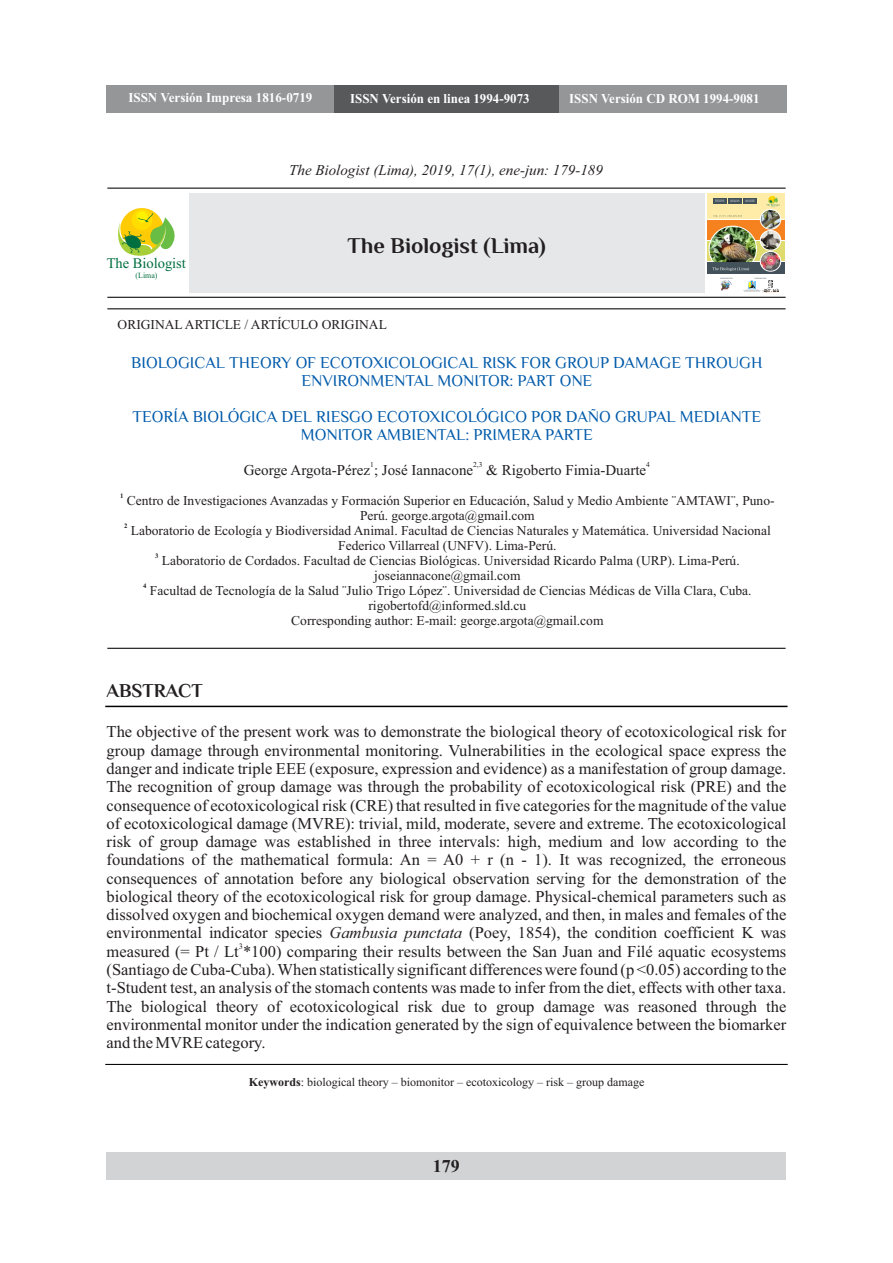
<style>
.page{position:relative;width:893px;height:1263px;background:#fff}
.page>*{position:absolute;margin:0;border:0;box-sizing:border-box;transform-origin:0 0}
.t1{font:700 22.5px "Philosopher";color:#231f20}
.t2{font:700 19.5px "Philosopher";color:#231f20}
.t3{font:700 18px "Times New Roman";color:#231f20}
.t4{font:16.5px/18.3px "Times New Roman";color:#231f20;text-align:justify}
.t5{font:16.5px/17.9px "Philosopher";color:#005aaa;text-align:center}
.t6{font:15px "Times New Roman";color:#231f20}
.t7{font:italic 15px "Times New Roman";color:#231f20}
.t8{font:14.7px "Times New Roman";color:#006f40}
.t9{font:13.5px/15px "Times New Roman";color:#231f20;text-align:center}
.t10{font:700 13.5px "Times New Roman";color:#fff;scale:.96 1}
.t11{font:700 13.5px "Times New Roman";color:#fff}
.t12{font:12px "Times New Roman";color:#231f20}
.t13{font:8.25px "Times New Roman";color:#231f20}
.t14{font:7.95px "Times New Roman";color:#006f40}
.t15{font:7.5px "Times New Roman";color:#231f20}
.t16{font:700 6.75px "Times New Roman";color:#231f20}
.s1{font-style:italic}
.s2{font-weight:700}
</style>
<div class="page">
<svg style="left:118px;top:208px;width:57px;height:48px"></svg>
<div style="left:189px;top:193px;width:515px;height:99px;background:#e6e7e8"></div>
<hr style="left:107px;top:648px;width:679px;height:1px;background:#231f20">
<hr style="left:107px;top:308px;width:679px;height:1px;background:#231f20">
<hr style="left:105px;top:706px;width:682px;height:1px;background:#000">
<hr style="left:105px;top:1064px;width:683px;height:1px;background:#000">
<hr style="left:107px;top:297px;width:679px;height:1px;background:#231f20">
<hr style="left:107px;top:188px;width:679px;height:1px;background:#231f20">
<div style="left:107px;top:85px;width:227px;height:28px;background:#949698"></div>
<div style="left:334px;top:85px;width:225px;height:28px;background:#58595b"></div>
<div style="left:559px;top:85px;width:227px;height:28px;background:#949698"></div>
<div style="left:107px;top:1152px;width:679px;height:28px;background:#d1d3d4"></div>
<svg style="left:707px;top:241px;width:78px;height:19px"></svg>
<div style="left:707px;top:220px;width:78px;height:19px;background:#f5821f"></div>
<img style="left:709px;top:226px;width:47px;height:36px">
<div style="left:709px;top:226px;width:48px;height:46px;border:1px solid #fff;border-radius:50%"></div>
<div style="left:707px;top:262px;width:78px;height:12px;background:#43525a"></div>
<div style="left:707px;top:193px;width:78px;height:25px;background:#ffeca9"></div>
<svg style="left:766px;top:196px;width:14px;height:11px"></svg>
<svg style="left:713px;top:215px;width:29px;height:2px"></svg>
<svg style="left:712px;top:267px;width:37px;height:4px"></svg>
<svg style="left:728px;top:198px;width:13px;height:5px"></svg>
<svg style="left:730px;top:200px;width:9px;height:2px"></svg>
<svg style="left:713px;top:198px;width:13px;height:5px"></svg>
<svg style="left:715px;top:199px;width:9px;height:3px"></svg>
<svg style="left:743px;top:198px;width:14px;height:5px"></svg>
<svg style="left:745px;top:200px;width:10px;height:2px"></svg>
<svg style="left:720px;top:278px;width:13px;height:13px"></svg>
<svg style="left:743px;top:278px;width:29px;height:14px"></svg>
<img style="left:763px;top:288px;width:15px;height:4px">
<img style="left:760px;top:209px;width:21px;height:20px;border-radius:50%">
<div style="left:760px;top:209px;width:21px;height:21px;border:1px solid #fff;border-radius:50%"></div>
<img style="left:760px;top:230px;width:21px;height:20px;border-radius:50%">
<div style="left:760px;top:230px;width:21px;height:21px;border:1px solid #fff;border-radius:50%"></div>
<img style="left:760px;top:251px;width:21px;height:20px;border-radius:50%">
<div style="left:760px;top:251px;width:21px;height:21px;border:1px solid #fff;border-radius:50%"></div>
<p class="t11" style="left:128px;top:93px;width:186px">ISSN Versión Impresa 1816-0719</p>
<p class="t10" style="left:350px;top:94px;width:189px">ISSN Versión en linea 1994-9073</p>
<p class="t10" style="left:569px;top:94px;width:200px">ISSN Versión CD ROM 1994-9081</p>
<p class="t7" style="left:289px;top:165px;width:315px">The Biologist (Lima), 2019, 17(1), ene-jun: 179-189</p>
<h1 class="t1" style="left:347px;top:233px;width:200px">The Biologist (Lima)</h1>
<p class="t8" style="left:107px;top:258px;width:81px">The Biologist</p>
<p class="t14" style="left:136px;top:272px;width:23px">(Lima)</p>
<p class="t9" style="left:118px;top:318px;width:271px">ORIGINAL ARTICLE / ARTÍCULO ORIGINAL</p>
<p class="t5" style="left:131px;top:354px;width:633px">BIOLOGICAL THEORY OF ECOTOXICOLOGICAL RISK FOR GROUP DAMAGE THROUGH<br>ENVIRONMENTAL MONITOR: PART ONE</p>
<p class="t5" style="left:133px;top:408px;width:630px">TEORÍA BIOLÓGICA DEL RIESGO ECOTOXICOLÓGICO POR DAÑO GRUPAL MEDIANTE<br>MONITOR AMBIENTAL: PRIMERA PARTE</p>
<p class="t15" style="left:370px;top:462px;width:5px">1</p>
<p class="t15" style="left:473px;top:462px;width:11px">2,3</p>
<p class="t15" style="left:646px;top:462px;width:5px">4</p>
<p class="t6" style="left:244px;top:464px;width:404px">George Argota-Pérez ; José Iannacone &amp; Rigoberto Fimia-Duarte</p>
<p class="t16" style="left:120px;top:494px;width:5px">1</p>
<p class="t9" style="left:127px;top:494px;width:649px">Centro de Investigaciones Avanzadas y Formación Superior en Educación, Salud y Medio Ambiente ¨AMTAWI¨, Puno-<br>Perú. george.argota@gmail.com</p>
<p class="t16" style="left:124px;top:524px;width:5px">2</p>
<p class="t9" style="left:131px;top:524px;width:641px">Laboratorio de Ecología y Biodiversidad Animal. Facultad de Ciencias Naturales y Matemática. Universidad Nacional<br>Federico Villarreal (UNFV). Lima-Perú.</p>
<p class="t16" style="left:155px;top:554px;width:5px">3</p>
<p class="t9" style="left:162px;top:554px;width:579px">Laboratorio de Cordados. Facultad de Ciencias Biológicas. Universidad Ricardo Palma (URP). Lima-Perú. joseiannacone@gmail.com</p>
<p class="t16" style="left:143px;top:584px;width:5px">4</p>
<p class="t9" style="left:150px;top:584px;width:603px">Facultad de Tecnología de la Salud ¨Julio Trigo López¨. Universidad de Ciencias Médicas de Villa Clara, Cuba. rigobertofd@informed.sld.cu<br>Corresponding author: E-mail: george.argota@gmail.com</p>
<p class="t2" style="left:106px;top:680px;width:98px">ABSTRACT</p>
<p class="t4" style="left:107px;top:724px;width:681px">The objective of the present work was to demonstrate the biological theory of ecotoxicological risk for group damage through environmental monitoring. Vulnerabilities in the ecological space express the danger and indicate triple EEE (exposure, expression and evidence) as a manifestation of group damage.<br>The recognition of group damage was through the probability of ecotoxicological risk (PRE) and the consequence of ecotoxicological risk (CRE) that resulted in five categories for the magnitude of the value of ecotoxicological damage (MVRE): trivial, mild, moderate, severe and extreme. The ecotoxicological risk of group damage was established in three intervals: high, medium and low according to the foundations of the mathematical formula: An = A0 + r (n - 1). It was recognized, the erroneous consequences of annotation before any biological observation serving for the demonstration of the biological theory of the ecotoxicological risk for group damage. Physical-chemical parameters such as dissolved oxygen and biochemical oxygen demand were analyzed, and then, in males and females of the environmental indicator species <span class="s1">Gambusia punctata</span> (Poey, 1854), the condition coefficient K was</p>
<p class="t13" style="left:239px;top:943px;width:6px">3</p>
<p class="t4" style="left:107px;top:944px;width:681px">measured (= Pt / Lt *100) comparing their results between the San Juan and Filé aquatic ecosystems (Santiago de Cuba-Cuba). When statistically significant differences were found (p &lt;0.05) according to the t-Student test, an analysis of the stomach contents was made to infer from the diet, effects with other taxa.<br>The biological theory of ecotoxicological risk due to group damage was reasoned through the environmental monitor under the indication generated by the sign of equivalence between the biomarker and the MVRE category.</p>
<p class="t12" style="left:249px;top:1078px;width:397px"><span class="s2">Keywords</span>: biological theory – biomonitor – ecotoxicology – risk – group damage</p>
<p class="t3" style="left:433px;top:1160px;width:28px">179</p>
</div>
